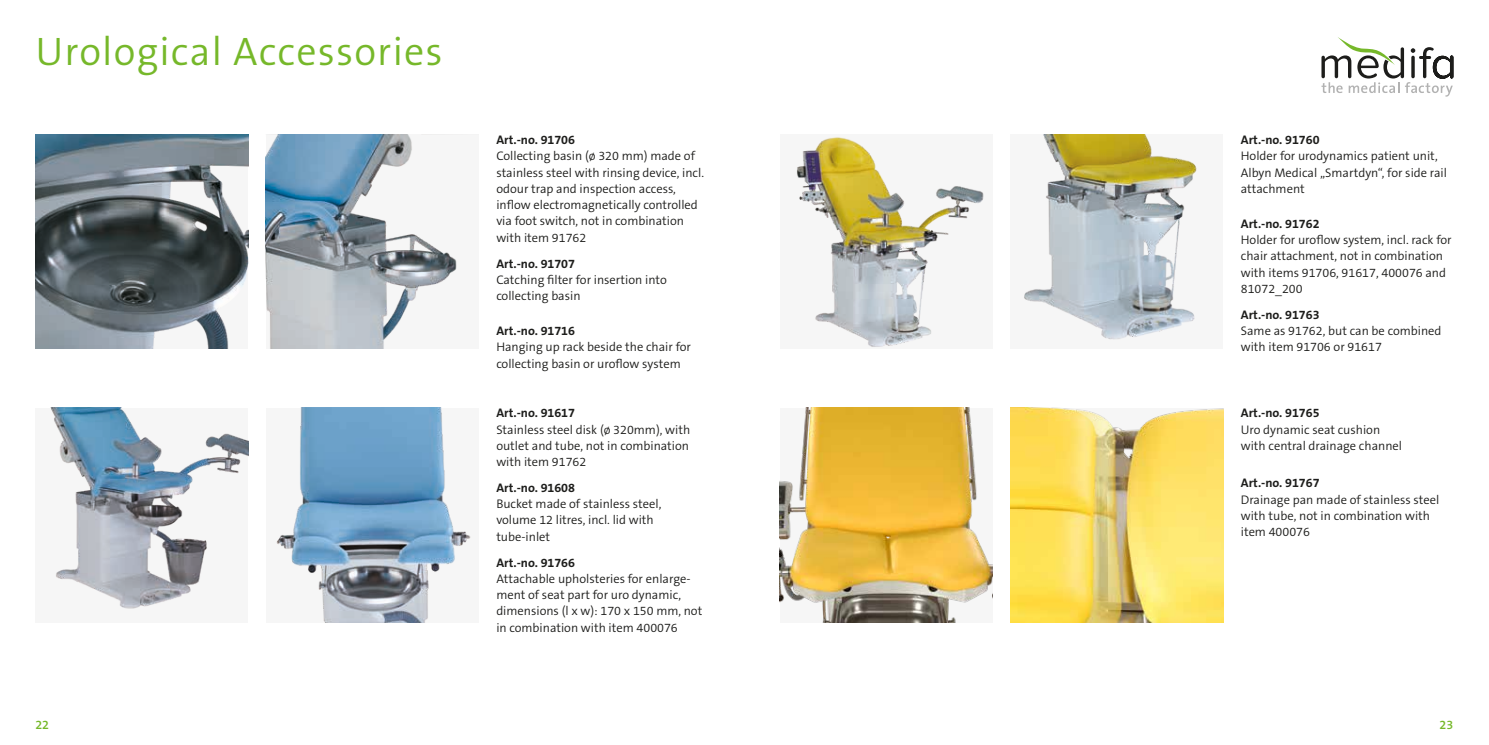
<style>
.page{position:relative;width:1489px;height:745px;background:#fff}
.page>*{position:absolute;margin:0;border:0;box-sizing:border-box;transform-origin:0 0}
.t1{font:300 40px "The Sans B W4";letter-spacing:.03em;color:#76b82a}
.t2{font:300 12.5px/16.2px "The Sans B W4";color:#1d1d1b}
.t3{font:700 12.5px "The Sans B W7";color:#1d1d1b}
.t4{font:600 12.5px "The Sans B W6";color:#76b82a}
</style>
<div class="page">
<img style="left:35px;top:135px;width:213px;height:214px">
<img style="left:266px;top:135px;width:191px;height:214px">
<img style="left:50px;top:407px;width:198px;height:202px">
<img style="left:276px;top:407px;width:195px;height:214px">
<img style="left:796px;top:136px;width:188px;height:212px">
<img style="left:780px;top:407px;width:212px;height:214px">
<img style="left:1023px;top:135px;width:174px;height:205px">
<img style="left:1010px;top:407px;width:212px;height:214px">
<svg style="left:1321px;top:37px;width:132px;height:60px"></svg>
<h1 class="t1" style="left:35px;top:26px;width:409px">Urological Accessories</h1>
<p class="t3" style="left:496px;top:132px;width:80px">Art.-no. 91706</p>
<p class="t2" style="left:496px;top:148px;width:209px">Collecting basin (ø 320 mm) made of stainless steel with rinsing device, incl. odour trap and inspection access, inflow electromagnetically controlled via foot switch, not in combination with item 91762</p>
<p class="t3" style="left:496px;top:255px;width:80px">Art.-no. 91707</p>
<p class="t2" style="left:496px;top:271px;width:172px">Catching filter for insertion into collecting basin</p>
<p class="t3" style="left:496px;top:322px;width:80px">Art.-no. 91716</p>
<p class="t2" style="left:496px;top:339px;width:196px">Hanging up rack beside the chair for collecting basin or uroflow system</p>
<p class="t3" style="left:496px;top:404px;width:80px">Art.-no. 91617</p>
<p class="t2" style="left:496px;top:421px;width:195px;text-align:justify">Stainless steel disk (ø 320mm), with outlet and tube, not in combination with item 91762</p>
<p class="t3" style="left:496px;top:479px;width:80px">Art.-no. 91608</p>
<p class="t2" style="left:496px;top:495px;width:167px">Bucket made of stainless steel, volume 12 litres, incl. lid with tube-inlet</p>
<p class="t3" style="left:496px;top:554px;width:80px">Art.-no. 91766</p>
<p class="t2" style="left:496px;top:570px;width:207px">Attachable upholsteries for enlarge&shy;ment of seat part for uro dynamic, dimensions (l x w): 170 x 150 mm, not in combination with item 400076</p>
<p class="t3" style="left:1240px;top:132px;width:80px">Art.-no. 91760</p>
<p class="t2" style="left:1240px;top:148px;width:208px">Holder for urodynamics patient unit,<br>Albyn Medical „Smartdyn“, for side rail attachment</p>
<p class="t3" style="left:1240px;top:215px;width:80px">Art.-no. 91762</p>
<p class="t2" style="left:1240px;top:232px;width:212px">Holder for uroflow system, incl. rack for chair attachment, not in combination with items 91706, 91617, 400076 and<br>81072_200</p>
<p class="t3" style="left:1240px;top:306px;width:80px">Art.-no. 91763</p>
<p class="t2" style="left:1240px;top:322px;width:202px">Same as 91762, but can be combined with item 91706 or 91617</p>
<p class="t3" style="left:1240px;top:404px;width:80px">Art.-no. 91765</p>
<p class="t2" style="left:1240px;top:421px;width:163px">Uro dynamic seat cushion with central drainage channel</p>
<p class="t3" style="left:1240px;top:474px;width:80px">Art.-no. 91767</p>
<p class="t2" style="left:1240px;top:491px;width:200px">Drainage pan made of stainless steel with tube, not in combination with item 400076</p>
<p class="t4" style="left:35px;top:716px;width:15px">22</p>
<p class="t4" style="left:1439px;top:716px;width:15px">23</p>
</div>
